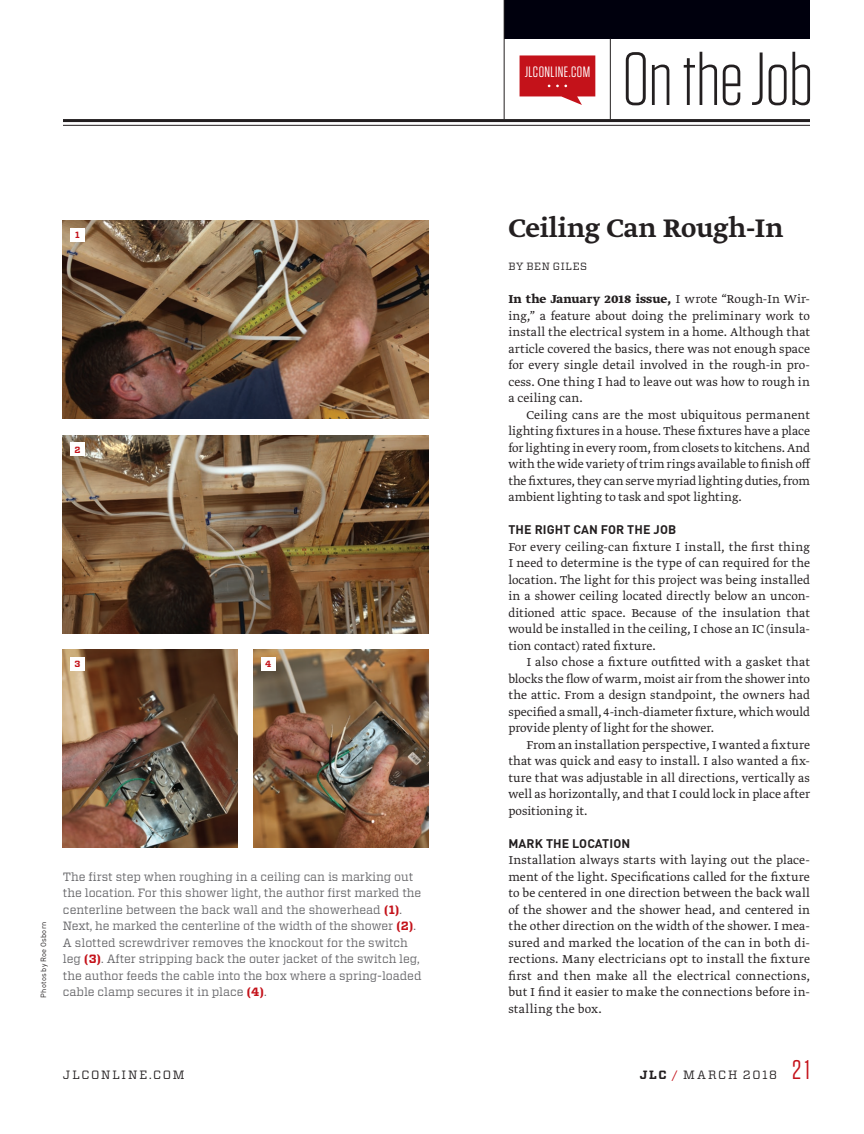
<style>
.page{position:relative;width:864px;height:1134px;background:#fff}
.page>*{position:absolute;margin:0;border:0;box-sizing:border-box;transform-origin:0 0}
.Eyebrow_-_Tungsten_L{font:300 75px "Tungsten";letter-spacing:-.015em;color:#231f20}
.Head_-_Greta_Medium{font:500 30px "Greta Text Std";letter-spacing:-.005em;color:#231f20}
.Folio_-_Vitesse_Righ{font:27px "Tungsten";color:#c4121a}
.t1{font:15px "Tungsten";letter-spacing:.03em;color:#fff}
.Body_-_NoIndent_Gret{font:300 13.5px/16.5px "Greta Text Std";letter-spacing:.01em;color:#231f20;text-align:justify}
.Body_-_Greta_Light_9{font:300 13.5px/16.5px "Greta Text Std";color:#231f20;text-align:justify}
.Subhead_-_Dinot_Bold{font:700 12.3px "DINOT";letter-spacing:.01em;color:#231f20}
.Caption_-_Vitesse_Bo{font:12px/16.5px "Vitesse";letter-spacing:-.005em;color:#636366}
.Folio_-_Vitesse_Righ-2{font:12px "Vitesse";letter-spacing:.145em;color:#231f20}
.Byline_-_Vitesse_Boo{font:10.5px "Vitesse";letter-spacing:.065em;color:#231f20}
.Xtra_-_Number_-_Vite{font:700 9px "Vitesse";color:#c4121a}
.Credit_-_Dinot_5_7_R{font:7.5px "DINOT";letter-spacing:.03em;color:#231f20}
.s1{font-weight:700;color:#c4121a}
.s2{font-weight:700}
.s3{font-family:"Greta Text Std Bold Min";font-weight:400}
.s4{color:#c4121a}
</style>
<div class="page">
<hr style="left:63px;top:119px;width:747px;height:3px;background:#231f20">
<hr style="left:63px;top:125px;width:747px;height:1px;background:#231f20">
<div style="left:504px;top:0;width:306px;height:39px;background:#00000d"></div>
<hr style="left:610px;top:38px;width:1px;height:81px;background:#231f20">
<hr style="left:504px;top:0;width:1px;height:119px;background:#231f20">
<svg style="left:520px;top:55px;width:75px;height:50px;background:#cd3940"></svg>
<img style="left:63px;top:221px;width:365px;height:198px">
<img style="left:63px;top:435px;width:365px;height:198px">
<img style="left:63px;top:650px;width:174px;height:198px">
<img style="left:254px;top:650px;width:174px;height:198px">
<div style="left:70px;top:228px;width:15px;height:14px;background:#fff"></div>
<div style="left:70px;top:442px;width:15px;height:14px;background:#fff"></div>
<div style="left:70px;top:657px;width:15px;height:14px;background:#fff"></div>
<div style="left:261px;top:657px;width:15px;height:14px;background:#fff"></div>
<p class="t1" style="left:525px;top:64px;width:67px">JLCONLINE.COM</p>
<p class="Eyebrow_-_Tungsten_L" style="left:622px;top:41px;width:193px">On the Job</p>
<p class="Xtra_-_Number_-_Vite" style="left:75px;top:229px;width:6px">1</p>
<p class="Xtra_-_Number_-_Vite" style="left:74px;top:444px;width:8px">2</p>
<p class="Xtra_-_Number_-_Vite" style="left:75px;top:658px;width:7px">3</p>
<p class="Xtra_-_Number_-_Vite" style="left:265px;top:658px;width:8px">4</p>
<p class="Credit_-_Dinot_5_7_R" style="left:38px;top:998px;width:77px;rotate:-90deg">Photos by Roe Osborn</p>
<p class="Caption_-_Vitesse_Bo" style="left:63px;top:868px;width:360px">The first step when roughing in a ceiling can is marking out the location. For this shower light, the author first marked the centerline between the back wall and the showerhead <span class="s1">(1)</span>.<br>Next, he marked the centerline of the width of the shower <span class="s1">(2)</span>.<br>A slotted screwdriver removes the knockout for the switch leg <span class="s1">(3)</span>. After stripping back the outer jacket of the switch leg, the author feeds the cable into the box where a spring-loaded cable clamp secures it in place <span class="s1">(4)</span>.</p>
<p class="Head_-_Greta_Medium" style="left:508px;top:210px;width:277px">Ceiling Can Rough-In</p>
<p class="Byline_-_Vitesse_Boo" style="left:508px;top:259px;width:80px">BY BEN GILES</p>
<p class="Body_-_NoIndent_Gret" style="left:508px;top:291px;width:303px"><span class="s2">In the January 2018 issue</span><span class="s3">,</span> I wrote “Rough-In Wir&shy;ing,” a feature about doing the preliminary work to install the electrical system in a home. Although that article covered the basics, there was not enough space for every single detail involved in the rough-in pro&shy;cess. One thing I had to leave out was how to rough in a ceiling can.</p>
<p class="Body_-_Greta_Light_9" style="left:508px;top:407px;width:304px;text-indent:18px">Ceiling cans are the most ubiquitous permanent lighting fixtures in a house. These fixtures have a place for lighting in every room, from closets to kitchens. And with the wide variety of trim rings available to finish off the fixtures, they can serve myriad lighting duties, from ambient lighting to task and spot lighting.</p>
<p class="Subhead_-_Dinot_Bold" style="left:508px;top:521px;width:169px">THE RIGHT CAN FOR THE JOB</p>
<p class="Body_-_NoIndent_Gret" style="left:508px;top:539px;width:303px">For every ceiling-can fixture I install, the first thing I need to determine is the type of can required for the location. The light for this project was being installed in a shower ceiling located directly below an uncon&shy;ditioned attic space. Because of the insulation that would be installed in the ceiling, I chose an IC (insula&shy;tion contact) rated fixture.</p>
<p class="Body_-_Greta_Light_9" style="left:508px;top:654px;width:303px;text-indent:18px">I also chose a fixture outfitted with a gasket that blocks the flow of warm, moist air from the shower into the attic. From a design standpoint, the owners had specified a small, 4-inch-diameter fixture, which would provide plenty of light for the shower.</p>
<p class="Body_-_Greta_Light_9" style="left:508px;top:737px;width:303px;text-indent:18px">From an installation perspective, I wanted a fixture that was quick and easy to install. I also wanted a fix&shy;ture that was adjustable in all directions, vertically as well as horizontally, and that I could lock in place after positioning it.</p>
<p class="Subhead_-_Dinot_Bold" style="left:508px;top:835px;width:123px">MARK THE LOCATION</p>
<p class="Body_-_NoIndent_Gret" style="left:508px;top:852px;width:303px">Installation always starts with laying out the place&shy;ment of the light. Specifications called for the fixture to be centered in one direction between the back wall of the shower and the shower head, and centered in the other direction on the width of the shower. I mea&shy;sured and marked the location of the can in both di&shy;rections. Many electricians opt to install the fixture first and then make all the electrical connections, but I find it easier to make the connections before in-</p>
<p class="Body_-_NoIndent_Gret" style="left:508px;top:1001px;width:95px">stalling the box.</p>
<p class="Folio_-_Vitesse_Righ-2" style="left:63px;top:1066px;width:123px">JLCONLINE.COM</p>
<p class="Folio_-_Vitesse_Righ-2" style="left:640px;top:1066px;width:139px"><span class="s2">JLC</span> <span class="s4">/</span> MARCH 2018</p>
<p class="Folio_-_Vitesse_Righ" style="left:792px;top:1055px;width:19px">21</p>
</div>
